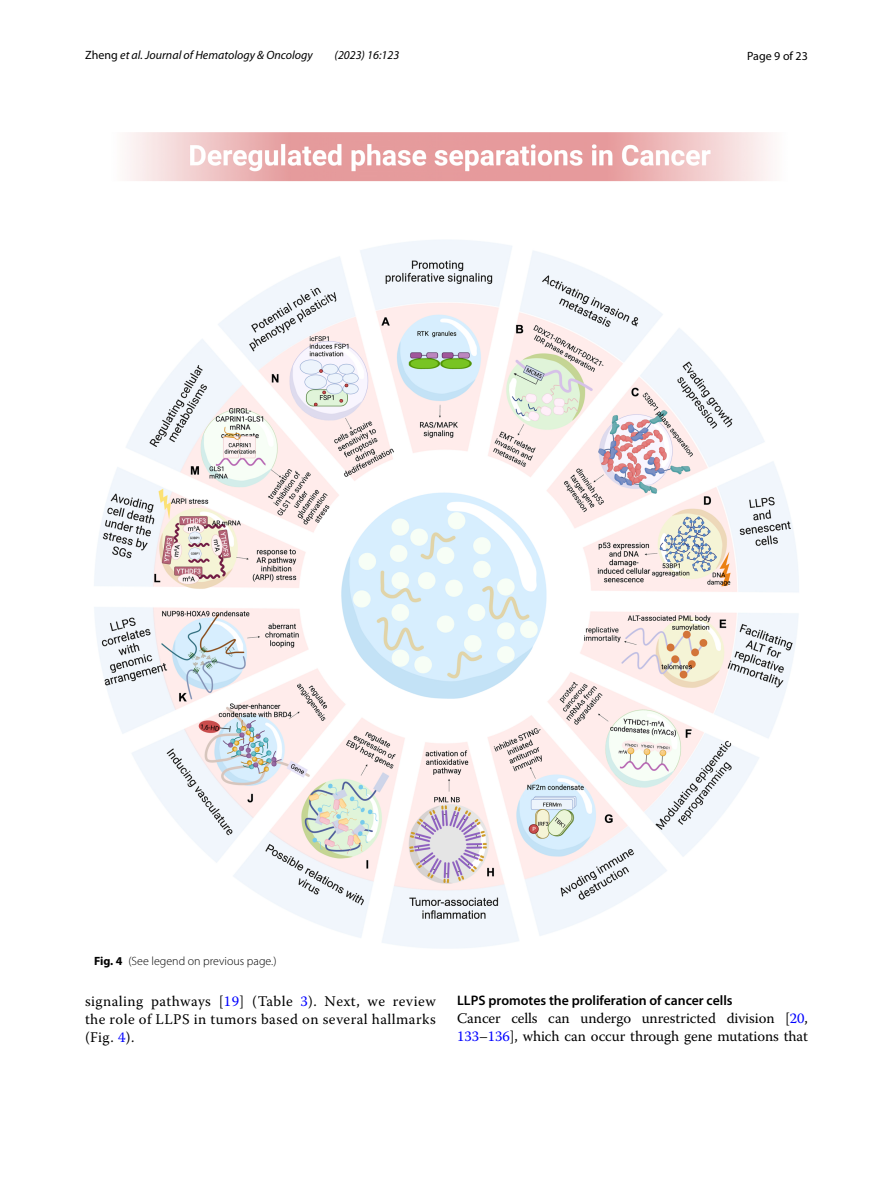
<style>
.page{position:relative;width:893px;height:1187px;background:#fff}
.page>*{position:absolute;margin:0;border:0;box-sizing:border-box;transform-origin:0 0}
.t1{font:14.7px/18px "Warnock Pro";letter-spacing:-.005em;color:#000;text-align:justify}
.t2{font:600 13.8px "Myriad Pro";color:#000}
.t3{font:italic 12px "Myriad Pro";color:#000}
.t4{font:300 12px "Myriad Pro";color:#000}
.t5{font:12px "Myriad Pro";color:#000}
.s1{font-style:normal}
.s2{font-weight:700}
.s3{color:#00f}
</style>
<div class="page">
<img style="left:94px;top:133px;width:705px;height:815px">
<p class="t3" style="left:85px;top:48px;width:229px"><span class="s1">Zheng</span> et al. Journal of Hematology &amp; Oncology</p>
<p class="t3" style="left:335px;top:48px;width:66px">(2023) 16:123</p>
<p class="t5" style="left:747px;top:48px;width:62px">Page 9 of 23</p>
<p class="t4" style="left:94px;top:954px;width:184px"><span class="s2">Fig. 4</span> (See legend on previous page.)</p>
<p class="t1" style="left:85px;top:991px;width:352px">signaling pathways [<span class="s3">19</span>] (Table <span class="s3">3</span>). Next, we review the role of LLPS in tumors based on several hallmarks (Fig. <span class="s3">4</span>).</p>
<p class="t2" style="left:457px;top:991px;width:277px">LLPS promotes the proliferation of cancer cells</p>
<p class="t1" style="left:457px;top:1008px;width:352px">Cancer cells can undergo unrestricted division [<span class="s3">20</span>,<br><span class="s3">133</span>–<span class="s3">136</span>], which can occur through gene mutations that</p>
</div>
